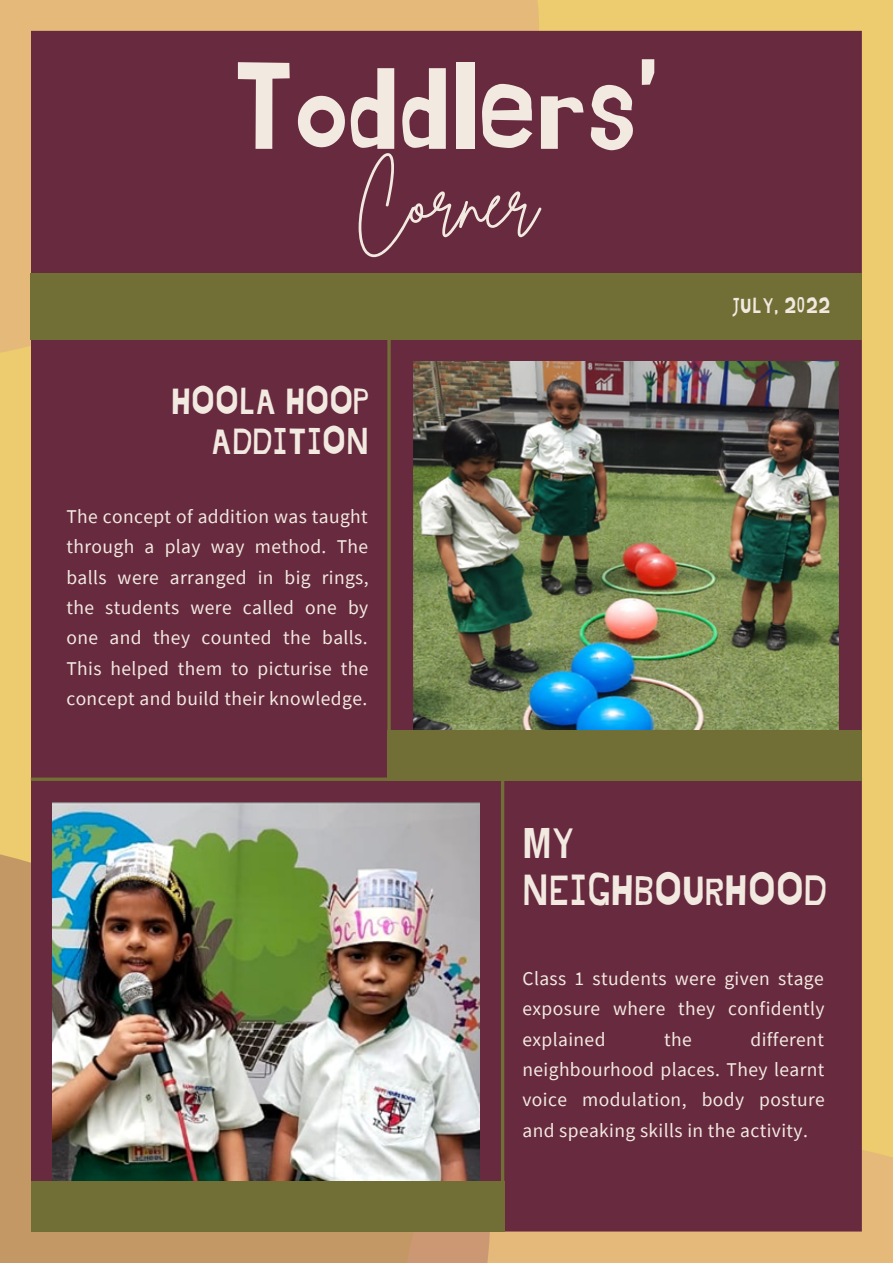
<style>
.page{position:relative;width:893px;height:1264px;background:#fff}
.page>*{position:absolute;margin:0;border:0;box-sizing:border-box;transform-origin:0 0}
.t1{font:122.4px "Jingleberry";color:#f2e9e1}
.t2{font:72px "Brittany Signature";color:#f2e9e1}
.t3{font:42px/47.2px "Jingleberry";letter-spacing:.015em;color:#f2e9e1}
.t4{font:36px/40.5px "Jingleberry";letter-spacing:.015em;color:#f2e9e1;text-align:right}
.t5{font:21px "Jingleberry";letter-spacing:.05em;color:#f2e9e1}
.t6{font:19.5px/30.3px "Source Sans Pro";letter-spacing:.02em;color:#f2e9e1;text-align:justify}
</style>
<div class="page">
<div style="left:0;top:0;width:892px;height:1262px;background:#eccc6e"></div>
<div style="left:0;top:854px;width:327px;height:408px;background:#c39864"></div>
<svg style="left:0;top:0;width:608px;height:353px;background:#e4b978"></svg>
<svg style="left:327px;top:1009px;width:565px;height:253px;fill:#e5b97a"></svg>
<div style="left:31px;top:31px;width:830px;height:1200px;background:#672a3f"></div>
<div style="left:66px;top:66px;width:760px;height:1130px;background:#672a3f"></div>
<div style="left:31px;top:273px;width:831px;height:66px;background:#716f35"></div>
<hr style="left:387px;top:340px;width:3px;height:440px;background:#716f35">
<img style="left:413px;top:361px;width:427px;height:368px">
<div style="left:387px;top:729px;width:474px;height:51px;background:#716f35"></div>
<img style="left:53px;top:801px;width:427px;height:380px">
<hr style="left:501px;top:778px;width:3px;height:453px;background:#716f35">
<div style="left:31px;top:1181px;width:473px;height:50px;background:#716f35"></div>
<hr style="left:31px;top:777px;width:831px;height:4px;background:#716f35">
<h1 class="t1" style="left:232px;top:51px;width:430px">Toddlers'</h1>
<h2 class="t2" style="left:355px;top:156px;width:184px">Corner</h2>
<h3 class="t4" style="left:171px;top:382px;width:199px">HOOLA HOOP<br>ADDITION</h3>
<p class="t6" style="left:66px;top:500px;width:304px">The concept of addition was taught through a play way method. The balls were arranged in big rings, the students were called one by one and they counted the balls.<br>This helped them to picturise the concept and build their knowledge.</p>
<p class="t5" style="left:733px;top:296px;width:98px">JULY, 2022</p>
<h3 class="t3" style="left:522px;top:821px;width:306px">MY<br>NEIGHBOURHOOD</h3>
<p class="t6" style="left:522px;top:962px;width:303px">Class 1 students were given stage exposure where they confidently explained</p>
<p class="t6" style="left:522px;top:1023px;width:304px;text-indent:228px">different neighbourhood places. They learnt voice modulation, body posture and speaking skills in the activity.</p>
<p class="t6" style="left:664px;top:1023px;width:29px">the</p>
</div>
